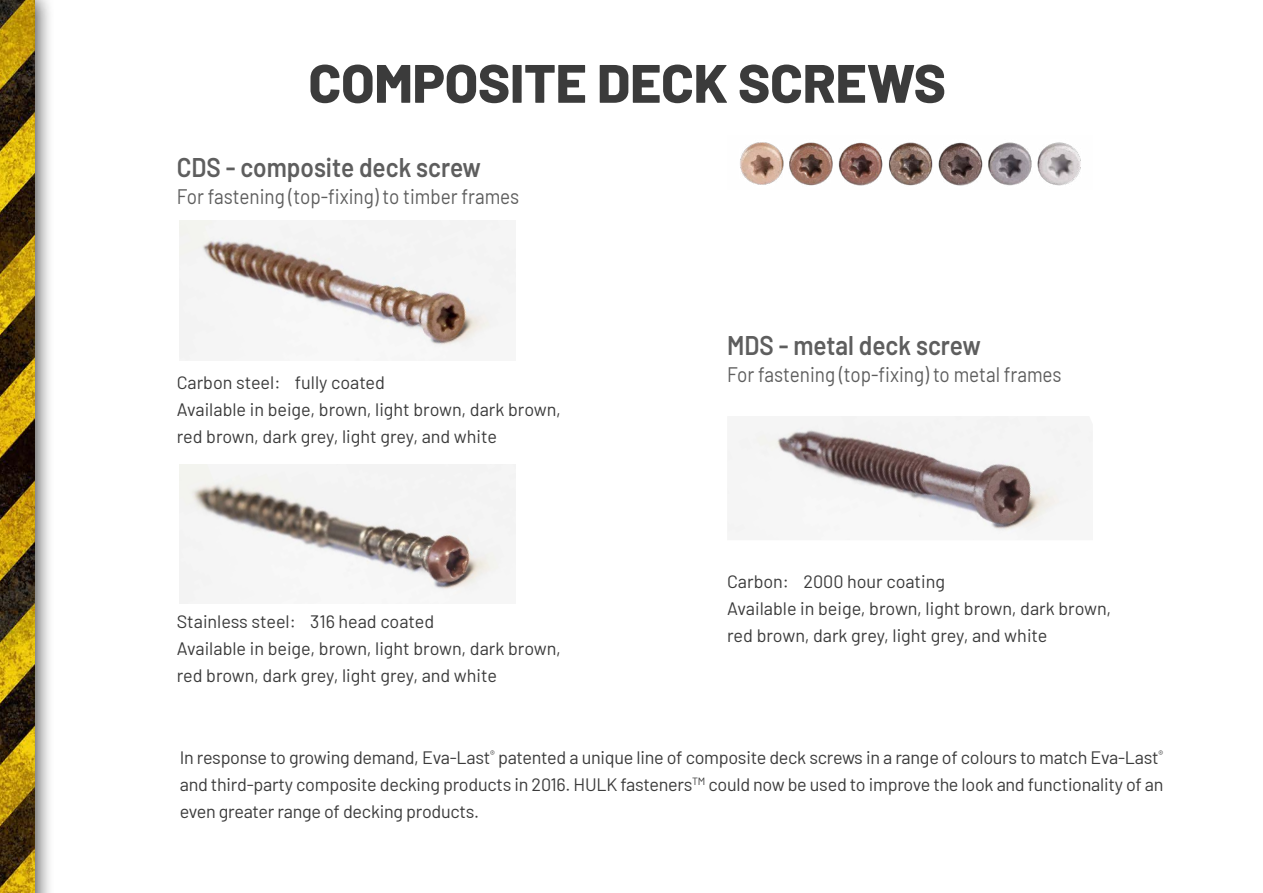
<style>
.page{position:relative;width:1263px;height:893px;background:#fff}
.page>*{position:absolute;margin:0;border:0;box-sizing:border-box;transform-origin:0 0}
.t1{font:800 54px "Barlow";letter-spacing:-.005em;color:#3b3b3b}
.t2{font:600 27px "Barlow";color:#5e5e5e;scale:.9 1}
.t3{font:21px "Barlow";color:#5e5e5e;scale:.9 1}
.t4{font:18px/27px "Barlow";color:#3b3b3b}
</style>
<div class="page">
<div style="left:0;top:0;width:55px;height:893px;background:#000;opacity:.75"></div>
<img style="left:0;top:0;width:35px;height:893px">
<img style="left:180px;top:221px;width:336px;height:139px">
<img style="left:180px;top:464px;width:336px;height:140px">
<img style="left:740px;top:142px;width:341px;height:44px">
<img style="left:728px;top:416px;width:365px;height:117px">
<h1 class="t1" style="left:308px;top:53px;width:639px">COMPOSITE DECK SCREWS</h1>
<h2 class="t2" style="left:177px;top:157px;width:340px">CDS - composite deck screw</h2>
<p class="t3" style="left:177px;top:181px;width:382px">For fastening (top-fixing) to timber frames</p>
<p class="t4" style="left:177px;top:367px;width:386px">Carbon steel: fully coated<br>Available in beige, brown, light brown, dark brown, red brown, dark grey, light grey, and white</p>
<p class="t4" style="left:177px;top:607px;width:386px">Stainless steel: 316 head coated<br>Available in beige, brown, light brown, dark brown, red brown, dark grey, light grey, and white</p>
<h2 class="t2" style="left:727px;top:335px;width:283px">MDS - metal deck screw</h2>
<p class="t3" style="left:727px;top:359px;width:373px">For fastening (top-fixing) to metal frames</p>
<p class="t4" style="left:727px;top:567px;width:386px">Carbon: 2000 hour coating<br>Available in beige, brown, light brown, dark brown, red brown, dark grey, light grey, and white</p>
<p class="t4" style="left:180px;top:742px;width:985px;text-align:justify">In response to growing demand, Eva-Last<sup>®</sup> patented a unique line of composite deck screws in a range of colours to match Eva-Last<sup>® </sup>and third-party composite decking products in 2016. HULK fasteners<sup>TM</sup> could now be used to improve the look and functionality of an even greater range of decking products.</p>
</div>
